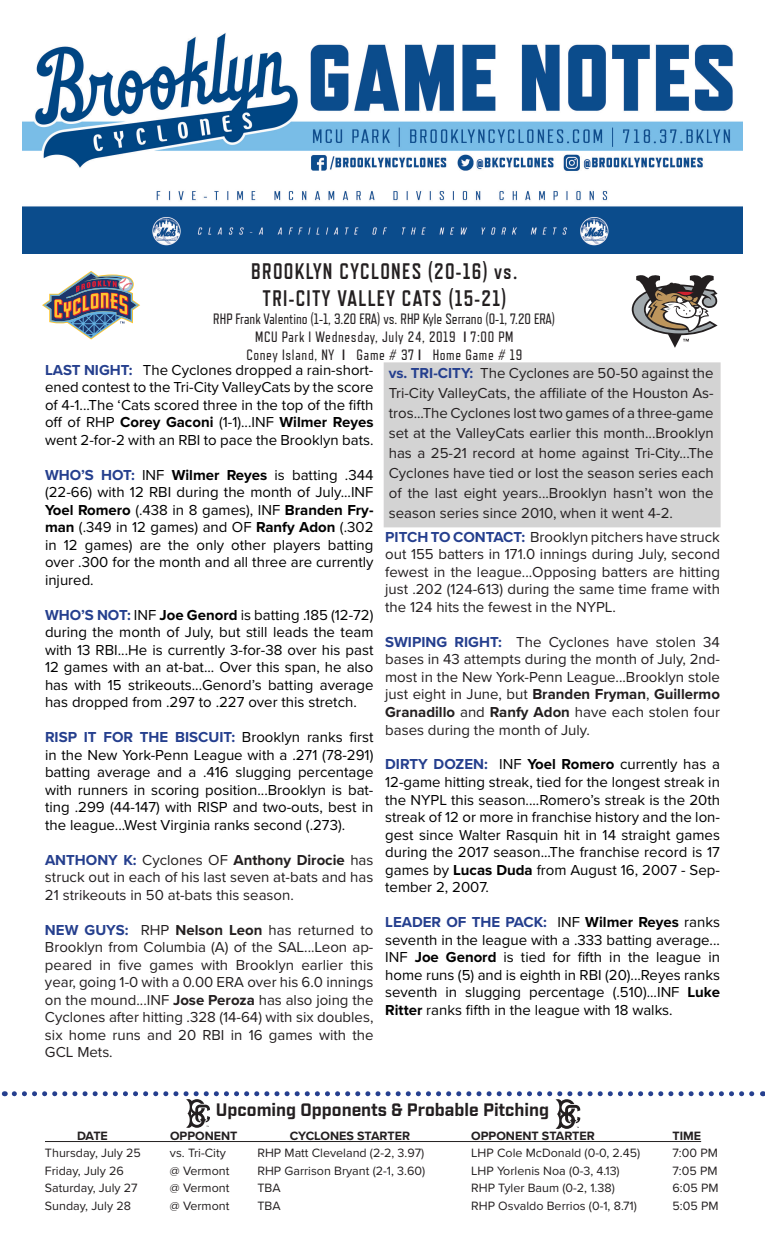
<style>
.page{position:relative;width:765px;height:1260px;background:#fff}
.page>*{position:absolute;margin:0;border:0;box-sizing:border-box;transform-origin:0 0}
.t1{font:700 22.5px/27px "Refrigerator Deluxe";letter-spacing:.06em;color:#231f20;text-align:center;scale:.95 1}
.t2{font:700 17.5px "Industry";color:#231f20}
.t3{font:15px/17.5px "Proxima Nova";color:#000;text-align:justify}
.t4{font:15px/17.5px "Proxima Nova";color:#231f20;text-align:justify}
.t5{font:15px/18px "Refrigerator Deluxe";letter-spacing:.04em;color:#231f20;text-align:center}
.t6{font:12.5px "Proxima Nova";color:#231f20}
.t7{font:700 12.5px "Proxima Nova";color:#231f20}
.s1{font-weight:700}
.s2{font-weight:700;color:#253f8e}
</style>
<div class="page">
<div style="left:384px;top:363px;width:336px;height:164px;background:#d3d3d3"></div>
<img style="left:22px;top:33px;width:720px;height:220px">
<svg style="left:42px;top:271px;width:98px;height:69px"></svg>
<svg style="left:631px;top:275px;width:87px;height:73px"></svg>
<hr style="left:45px;top:1141px;width:656px;height:1px;background:#231f20">
<svg style="left:14px;top:1091px;width:749px;height:38px"></svg>
<h1 class="t1" style="left:251px;top:258px;width:282px">BROOKLYN CYCLONES (20-16) vs.<br>TRI-CITY VALLEY CATS (15-21)</h1>
<p class="t5" style="left:213px;top:309px;width:343px">RHP Frank Valentino (1-1, 3.20 ERA) vs. RHP Kyle Serrano (0-1, 7.20 ERA)<br>MCU Park I Wednesday, July 24, 2019 <span class="s1">I</span> 7:00 PM<br>Coney Island, NY <span class="s1">I</span> Game # 37 <span class="s1">I</span> Home Game # 19</p>
<p class="t3" style="left:45px;top:361px;width:330px"><span class="s2">LAST NIGHT:</span> The Cyclones dropped a rain-short&shy;ened contest to the Tri-City ValleyCats by the score of 4-1...The ‘Cats scored three in the top of the fifth off of RHP <span class="s1">Corey Gaconi</span> (1-1)...INF <span class="s1">Wilmer Reyes </span>went 2-for-2 with an RBI to pace the Brooklyn bats.</p>
<p class="t3" style="left:45px;top:466px;width:330px"><span class="s2">WHO’S HOT:</span> INF <span class="s1">Wilmer Reyes</span> is batting .344 (22-66) with 12 RBI during the month of July...INF <span class="s1">Yoel Romero</span> (.438 in 8 games), INF <span class="s1">Branden Fry&shy;man</span> (.349 in 12 games) and OF <span class="s1">Ranfy Adon</span> (.302 in 12 games) are the only other players batting over .300 for the month and all three are currently injured.</p>
<p class="t3" style="left:45px;top:606px;width:330px"><span class="s2">WHO’S NOT:</span> INF <span class="s1">Joe Genord</span> is batting .185 (12-72) during the month of July, but still leads the team with 13 RBI...He is currently 3-for-38 over his past 12 games with an at-bat... Over this span, he also has with 15 strikeouts...Genord’s batting average has dropped from .297 to .227 over this stretch.</p>
<p class="t3" style="left:45px;top:729px;width:330px"><span class="s2">RISP IT FOR THE BISCUIT:</span> Brooklyn ranks first in the New York-Penn League with a .271 (78-291) batting average and a .416 slugging percentage with runners in scoring position...Brooklyn is bat&shy;ting .299 (44-147) with RISP and two-outs, best in the league...West Virginia ranks second (.273).</p>
<p class="t4" style="left:45px;top:851px;width:330px"><span class="s2">ANTHONY K:</span> Cyclones OF <span class="s1">Anthony Dirocie</span> has struck out in each of his last seven at-bats and has 21 strikeouts in 50 at-bats this season.</p>
<p class="t4" style="left:45px;top:921px;width:330px"><span class="s2">NEW GUYS:</span> RHP <span class="s1">Nelson Leon</span> has returned to Brooklyn from Columbia (A) of the SAL...Leon ap&shy;peared in five games with Brooklyn earlier this year, going 1-0 with a 0.00 ERA over his 6.0 innings on the mound...INF <span class="s1">Jose Peroza</span> has also joing the Cyclones after hitting .328 (14-64) with six doubles, six home runs and 20 RBI in 16 games with the GCL Mets.</p>
<p class="t4" style="left:389px;top:363px;width:326px;line-height:20px"><span class="s2">vs. TRI-CITY:</span> The Cyclones are 50-50 against the Tri-City ValleyCats, the affiliate of the Houston As&shy;tros...The Cyclones lost two games of a three-game set at the ValleyCats earlier this month...Brooklyn has a 25-21 record at home against Tri-City...The Cyclones have tied or lost the season series each of the last eight years...Brooklyn hasn’t won the season series since 2010, when it went 4-2.</p>
<p class="t4" style="left:385px;top:529px;width:336px"><span class="s2">PITCH TO CONTACT:</span> Brooklyn pitchers have struck out 155 batters in 171.0 innings during July, second fewest in the league...Opposing batters are hitting just .202 (124-613) during the same time frame with the 124 hits the fewest in the NYPL.</p>
<p class="t4" style="left:385px;top:634px;width:336px"><span class="s2">SWIPING RIGHT:</span> The Cyclones have stolen 34 bases in 43 attempts during the month of July, 2nd&shy;most in the New York-Penn League...Brooklyn stole just eight in June, but <span class="s1">Branden Fryman</span>, <span class="s1">Guillermo Granadillo</span> and <span class="s1">Ranfy Adon</span> have each stolen four bases during the month of July.</p>
<p class="t3" style="left:385px;top:756px;width:336px"><span class="s2">DIRTY DOZEN:</span> INF <span class="s1">Yoel Romero</span> currently has a 12-game hitting streak, tied for the longest streak in the NYPL this season....Romero’s streak is the 20th streak of 12 or more in franchise history and the lon&shy;gest since Walter Rasquin hit in 14 straight games during the 2017 season...The franchise record is 17 games by <span class="s1">Lucas Duda</span> from August 16, 2007 - Sep&shy;tember 2, 2007.</p>
<p class="t3" style="left:385px;top:914px;width:336px"><span class="s2">LEADER OF THE PACK:</span> INF <span class="s1">Wilmer Reyes</span> ranks seventh in the league with a .333 batting average...<br>INF <span class="s1">Joe Genord</span> is tied for fifth in the league in home runs (5) and is eighth in RBI (20)...Reyes ranks seventh in slugging percentage (.510)...INF <span class="s1">Luke Ritter</span> ranks fifth in the league with 18 walks.</p>
<p class="t2" style="left:216px;top:1100px;width:335px">Upcoming Opponents &amp; Probable Pitching</p>
<p class="t7" style="left:77px;top:1128px;width:32px">DATE</p>
<p class="t7" style="left:170px;top:1128px;width:69px">OPPONENT</p>
<p class="t7" style="left:290px;top:1128px;width:122px">CYCLONES STARTER</p>
<p class="t7" style="left:471px;top:1128px;width:125px">OPPONENT STARTER</p>
<p class="t7" style="left:672px;top:1128px;width:30px">TIME</p>
<p class="t6" style="left:45px;top:1146px;width:97px">Thursday, July 25</p>
<p class="t6" style="left:170px;top:1146px;width:57px">vs. Tri-City</p>
<p class="t6" style="left:257px;top:1146px;width:168px">RHP Matt Cleveland (2-2, 3.97)</p>
<p class="t6" style="left:471px;top:1146px;width:170px">LHP Cole McDonald (0-0, 2.45)</p>
<p class="t6" style="left:672px;top:1146px;width:47px">7:00 PM</p>
<p class="t6" style="left:45px;top:1163px;width:80px">Friday, July 26</p>
<p class="t6" style="left:170px;top:1163px;width:61px">@ Vermont</p>
<p class="t6" style="left:257px;top:1163px;width:169px">RHP Garrison Bryant (2-1, 3.60)</p>
<p class="t6" style="left:471px;top:1163px;width:150px">LHP Yorlenis Noa (0-3, 4.13)</p>
<p class="t6" style="left:672px;top:1163px;width:47px">7:05 PM</p>
<p class="t6" style="left:45px;top:1181px;width:94px">Saturday, July 27</p>
<p class="t6" style="left:170px;top:1181px;width:61px">@ Vermont</p>
<p class="t6" style="left:257px;top:1181px;width:25px">TBA</p>
<p class="t6" style="left:471px;top:1181px;width:145px">RHP Tyler Baum (0-2, 1.38)</p>
<p class="t6" style="left:672px;top:1181px;width:47px">6:05 PM</p>
<p class="t6" style="left:45px;top:1198px;width:87px">Sunday, July 28</p>
<p class="t6" style="left:170px;top:1198px;width:61px">@ Vermont</p>
<p class="t6" style="left:257px;top:1198px;width:25px">TBA</p>
<p class="t6" style="left:471px;top:1198px;width:167px">RHP Osvaldo Berrios (0-1, 8.71)</p>
<p class="t6" style="left:672px;top:1198px;width:47px">5:05 PM</p>
</div>
